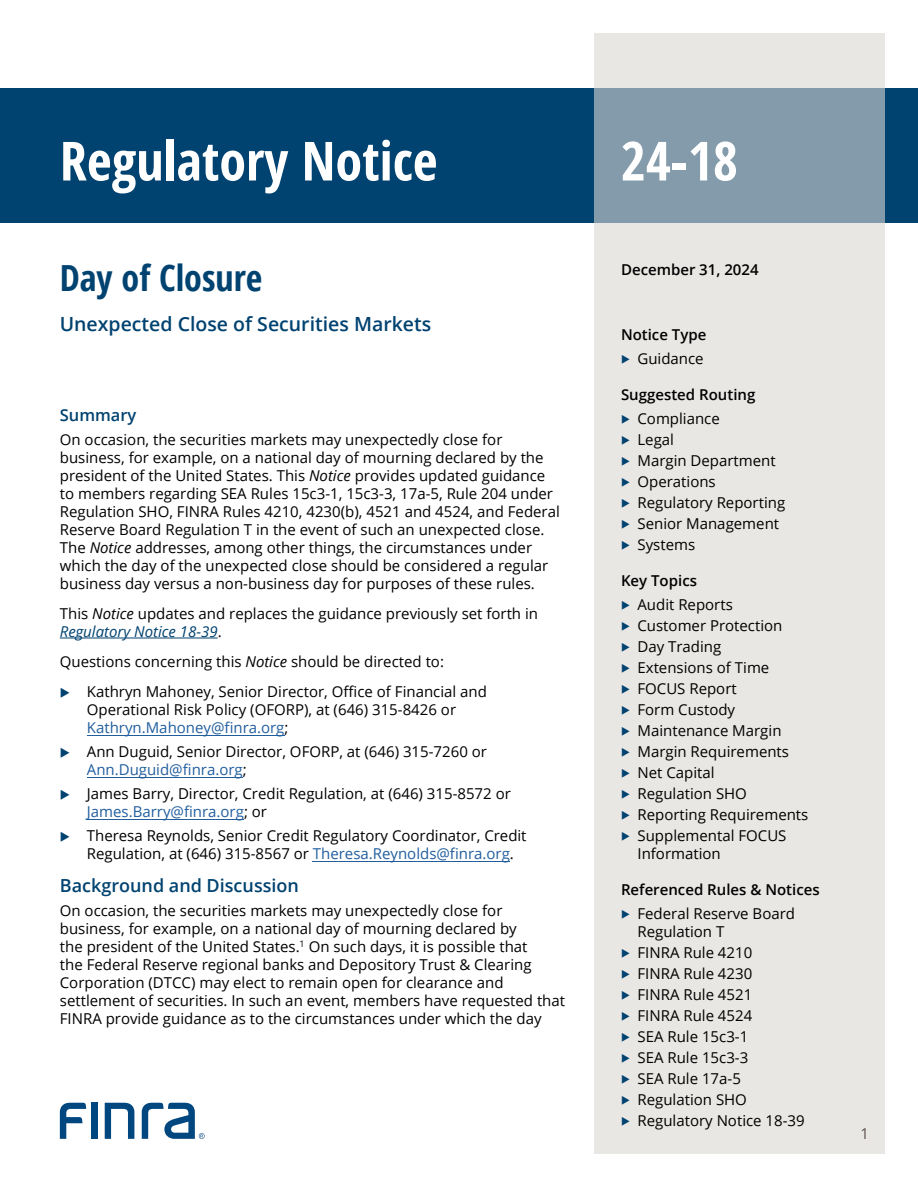
<style>
.page{position:relative;width:918px;height:1188px;background:#fff}
.page>*{position:absolute;margin:0;border:0;box-sizing:border-box;transform-origin:0 0}
.t1{font:700 condensed 54px "Open Sans";color:#fff}
.t2{font:700 54px "Open Sans Condensed";color:#fff}
.t3{font:700 condensed 36px "Open Sans";color:#004270}
.t4{font:600 19.5px "Open Sans";color:#004270}
.t5{font:600 18px "Open Sans";color:#004270}
.t6{font:600 16.5px "Open Sans";color:#004270}
.t7{font:15px/21px "Open Sans";color:#000}
.t8{font:600 15px "Open Sans";color:#000}
.t9{font:15px "Open Sans";color:#5e514e}
.s1{font-family:"Open Sans";font-stretch:condensed}
.s2{font-style:italic}
.s3{font-style:italic;color:#004270}
.s4{color:#215e9e}
</style>
<div class="page">
<div style="left:0;top:88px;width:918px;height:135px;background:#004270"></div>
<svg style="left:594px;top:34px;width:290px;height:1120px;background:#dcdddd"></svg>
<div style="left:91px;top:1103px;width:6px;height:36px;background:#00467f"></div>
<svg style="left:105px;top:1103px;width:29px;height:36px"></svg>
<svg style="left:60px;top:1103px;width:26px;height:36px"></svg>
<svg style="left:142px;top:1103px;width:63px;height:36px"></svg>
<hr style="left:60px;top:638px;width:158px;height:1px;background:#004270">
<hr style="left:313px;top:861px;width:197px;height:1px;background:#215e9e">
<hr style="left:87px;top:819px;width:157px;height:1px;background:#215e9e">
<hr style="left:87px;top:777px;width:156px;height:1px;background:#215e9e">
<hr style="left:87px;top:735px;width:198px;height:1px;background:#215e9e">
<svg style="left:622px;top:354px;width:7px;height:9px"></svg>
<svg style="left:622px;top:414px;width:7px;height:9px"></svg>
<svg style="left:622px;top:435px;width:7px;height:9px"></svg>
<svg style="left:622px;top:456px;width:7px;height:9px"></svg>
<svg style="left:622px;top:477px;width:7px;height:9px"></svg>
<svg style="left:622px;top:498px;width:7px;height:9px"></svg>
<svg style="left:622px;top:519px;width:7px;height:9px"></svg>
<svg style="left:622px;top:540px;width:7px;height:9px"></svg>
<svg style="left:622px;top:600px;width:7px;height:9px"></svg>
<svg style="left:622px;top:621px;width:7px;height:9px"></svg>
<svg style="left:622px;top:642px;width:7px;height:9px"></svg>
<svg style="left:622px;top:663px;width:7px;height:9px"></svg>
<svg style="left:622px;top:684px;width:7px;height:9px"></svg>
<svg style="left:622px;top:705px;width:7px;height:9px"></svg>
<svg style="left:622px;top:726px;width:7px;height:9px"></svg>
<svg style="left:622px;top:747px;width:7px;height:9px"></svg>
<svg style="left:622px;top:768px;width:7px;height:9px"></svg>
<svg style="left:622px;top:789px;width:7px;height:9px"></svg>
<svg style="left:622px;top:810px;width:7px;height:9px"></svg>
<svg style="left:622px;top:831px;width:7px;height:9px"></svg>
<svg style="left:622px;top:910px;width:7px;height:8px"></svg>
<svg style="left:622px;top:949px;width:7px;height:8px"></svg>
<svg style="left:622px;top:970px;width:7px;height:8px"></svg>
<svg style="left:622px;top:991px;width:7px;height:8px"></svg>
<svg style="left:622px;top:1012px;width:7px;height:8px"></svg>
<svg style="left:622px;top:1033px;width:7px;height:8px"></svg>
<svg style="left:622px;top:1054px;width:7px;height:8px"></svg>
<svg style="left:622px;top:1075px;width:7px;height:8px"></svg>
<svg style="left:622px;top:1096px;width:7px;height:8px"></svg>
<svg style="left:622px;top:1117px;width:7px;height:8px"></svg>
<h1 class="t1" style="left:60px;top:123px;width:379px">Regulatory Notice</h1>
<h1 class="t2" style="left:621px;top:123px;width:119px"><span class="s1">2</span>4<span class="s1">-</span>18</h1>
<h2 class="t3" style="left:60px;top:253px;width:204px">Day of Closure</h2>
<h3 class="t4" style="left:60px;top:311px;width:373px">Unexpected Close of Securities Markets</h3>
<p class="t6" style="left:60px;top:404px;width:78px">Summary</p>
<p class="t7" style="left:60px;top:430px;width:502px;line-height:18px">On occasion, the securities markets may unexpectedly close for business, for example, on a national day of mourning declared by the president of the United States. This <span class="s2">Notice</span> provides updated guidance to members regarding SEA Rules 15c3-1, 15c3-3, 17a-5, Rule 204 under Regulation SHO, FINRA Rules 4210, 4230(b), 4521 and 4524, and Federal Reserve Board Regulation T in the event of such an unexpected close.<br>The <span class="s2">Notice</span> addresses, among other things, the circumstances under which the day of the unexpected close should be considered a regular business day versus a non-business day for purposes of these rules.</p>
<p class="t7" style="left:60px;top:604px;width:480px;line-height:18px">This <span class="s2">Notice</span> updates and replaces the guidance previously set forth in<br><span class="s3">Regulatory Notice 18-39</span>.</p>
<p class="t7" style="left:87px;top:646px;width:402px;line-height:30px;text-indent:-27px">Questions concerning this <span class="s2">Notice</span> should be directed to:<br>Kathryn Mahoney, Senior Director, Office of Financial and</p>
<p class="t7" style="left:87px;top:700px;width:371px;line-height:18px">Operational Risk Policy (OFORP), at (646) 315-8426 or<br><span class="s4">Kathryn.Mahoney@finra.org</span>;</p>
<p class="t7" style="left:87px;top:742px;width:402px;line-height:18px">Ann Duguid, Senior Director, OFORP, at (646) 315-7260 or<br><span class="s4">Ann.Duguid@finra.org</span>;</p>
<p class="t7" style="left:87px;top:784px;width:426px;line-height:18px">James Barry, Director, Credit Regulation, at (646) 315-8572 or<br><span class="s4">James.Barry@finra.org</span>; or</p>
<p class="t7" style="left:87px;top:826px;width:441px;line-height:18px">Theresa Reynolds, Senior Credit Regulatory Coordinator, Credit<br>Regulation, at (646) 315-8567 or <span class="s4">Theresa.Reynolds@finra.org</span>.</p>
<p class="t5" style="left:60px;top:873px;width:241px">Background and Discussion</p>
<p class="t7" style="left:60px;top:901px;width:507px;line-height:18px">On occasion, the securities markets may unexpectedly close for business, for example, on a national day of mourning declared by<br>the president of the United States.<sup>1</sup> On such days, it is possible that<br>the Federal Reserve regional banks and Depository Trust &amp; Clearing Corporation (DTCC) may elect to remain open for clearance and settlement of securities. In such an event, members have requested that FINRA provide guidance as to the circumstances under which the day</p>
<p class="t8" style="left:621px;top:259px;width:139px">December 31, 2024</p>
<p class="t8" style="left:621px;top:325px;width:87px">Notice Type</p>
<p class="t7" style="left:638px;top:348px;width:68px">Guidance</p>
<p class="t8" style="left:621px;top:385px;width:136px">Suggested Routing</p>
<p class="t7" style="left:638px;top:408px;width:149px">Compliance<br>Legal<br>Margin Department<br>Operations<br>Regulatory Reporting<br>Senior Management<br>Systems</p>
<p class="t8" style="left:621px;top:571px;width:78px">Key Topics</p>
<p class="t7" style="left:638px;top:594px;width:172px">Audit Reports<br>Customer Protection<br>Day Trading<br>Extensions of Time<br>FOCUS Report<br>Form Custody<br>Maintenance Margin<br>Margin Requirements<br>Net Capital<br>Regulation SHO<br>Reporting Requirements<br>Supplemental FOCUS</p>
<p class="t7" style="left:638px;top:843px;width:85px">Information</p>
<p class="t8" style="left:621px;top:880px;width:200px">Referenced Rules &amp; Notices</p>
<p class="t7" style="left:638px;top:904px;width:159px;line-height:18px">Federal Reserve Board<br>Regulation T</p>
<p class="t7" style="left:638px;top:942px;width:169px">FINRA Rule 4210<br>FINRA Rule 4230<br>FINRA Rule 4521<br>FINRA Rule 4524<br>SEA Rule 15c3-1<br>SEA Rule 15c3-3<br>SEA Rule 17a-5<br>Regulation SHO<br>Regulatory Notice 18-39</p>
<p class="t9" style="left:860px;top:1124px;width:10px">1</p>
</div>
